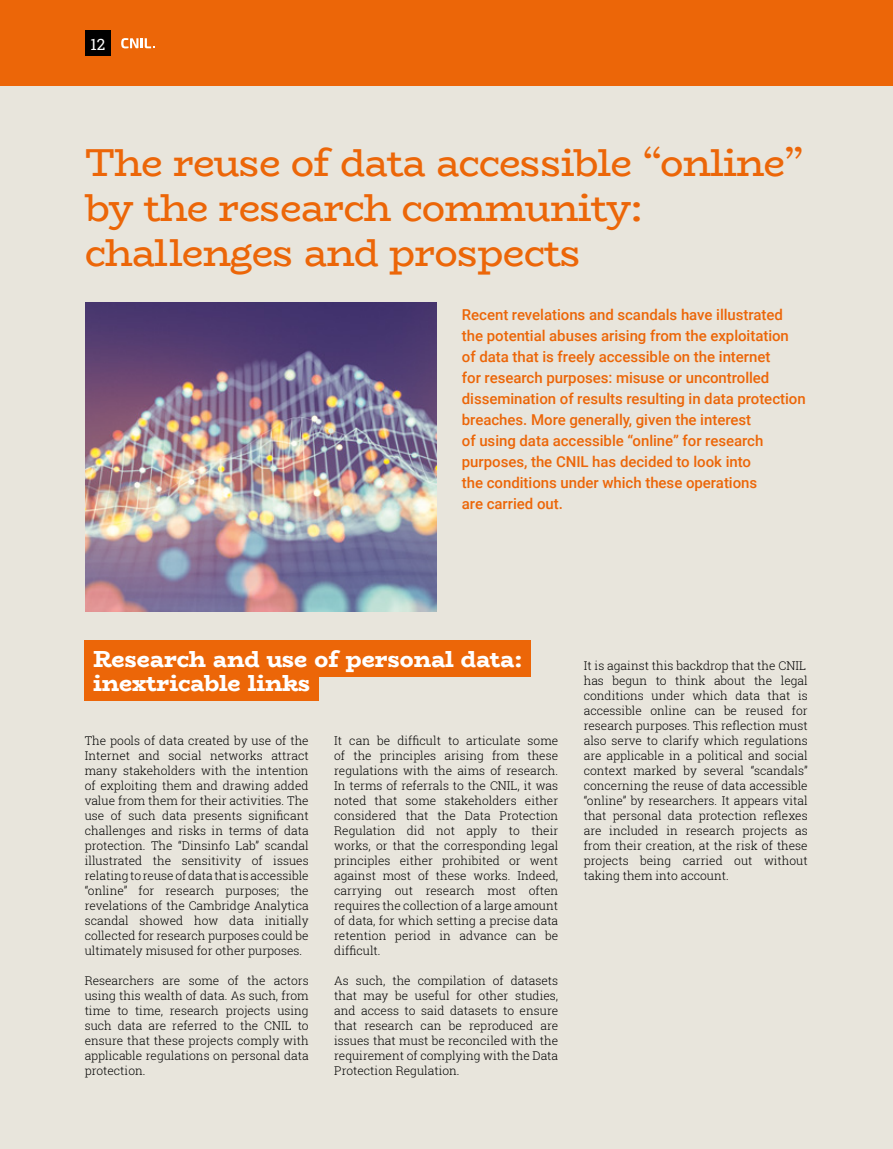
<style>
.page{position:relative;width:893px;height:1149px;background:#fff}
.page>*{position:absolute;margin:0;border:0;box-sizing:border-box;transform-origin:0 0}
.t1{font:39px/45px "Bio Rhyme";letter-spacing:-.025em;color:#ec6608}
.t2{font:800 23.25px/24px "Bio Rhyme";letter-spacing:-.005em;color:#fff}
.t3{font:15.45px "Roboto Slab";color:#fff}
.t4{font:500 15px/21px "Roboto";letter-spacing:-.005em;color:#ec6608}
.t5{font:300 12px/15px "Roboto Slab";color:#000;text-align:justify}
</style>
<div class="page">
<div style="left:0;top:0;width:893px;height:1148px;background:#e8e5dc"></div>
<div style="left:0;top:0;width:893px;height:85px;background:#ec6608"></div>
<div style="left:85px;top:30px;width:26px;height:26px;background:#000"></div>
<svg style="left:121px;top:38px;width:34px;height:10px"></svg>
<div style="left:85px;top:640px;width:446px;height:36px;background:#ec6608"></div>
<div style="left:85px;top:664px;width:234px;height:36px;background:#ec6608"></div>
<img style="left:85px;top:302px;width:351px;height:309px">
<p class="t3" style="left:90px;top:34px;width:16px">12</p>
<h1 class="t1" style="left:85px;top:139px;width:721px">The reuse of data accessible “online” by the research community: challenges and prospects</h1>
<p class="t4" style="left:462px;top:303px;width:345px">Recent revelations and scandals have illustrated the potential abuses arising from the exploitation of data that is freely accessible on the internet<br>for research purposes: misuse or uncontrolled dissemination of results resulting in data protection breaches. More generally, given the interest<br>of using data accessible “online” for research purposes, the CNIL has decided to look into<br>the conditions under which these operations<br>are carried out.</p>
<h2 class="t2" style="left:93px;top:645px;width:431px">Research and use of personal data: inextricable links</h2>
<p class="t5" style="left:85px;top:732px;width:226px">The pools of data created by use of the Internet and social networks attract many stakeholders with the intention of exploiting them and drawing added value from them for their activities. The use of such data presents significant challenges and risks in terms of data protection. The “Dinsinfo Lab” scandal illustrated the sensitivity of issues relating to reuse of data that is accessible “online” for research purposes; the revelations of the Cambridge Analytica scandal showed how data initially collected for research purposes could be ultimately misused for other purposes.</p>
<p class="t5" style="left:85px;top:972px;width:226px">Researchers are some of the actors using this wealth of data. As such, from time to time, research projects using such data are referred to the CNIL to ensure that these projects comply with applicable regulations on personal data protection.</p>
<p class="t5" style="left:334px;top:732px;width:226px">It can be difficult to articulate some of the principles arising from these regulations with the aims of research.<br>In terms of referrals to the CNIL, it was noted that some stakeholders either considered that the Data Protection Regulation did not apply to their works, or that the corresponding legal principles either prohibited or went against most of these works. Indeed, carrying out research most often requires the collection of a large amount of data, for which setting a precise data retention period in advance can be difficult.</p>
<p class="t5" style="left:334px;top:972px;width:226px">As such, the compilation of datasets that may be useful for other studies, and access to said datasets to ensure that research can be reproduced are issues that must be reconciled with the requirement of complying with the Data Protection Regulation.</p>
<p class="t5" style="left:584px;top:657px;width:226px;text-align:left">It is against this backdrop that the CNIL has begun to think about the legal conditions under which data that is accessible online can be reused for research purposes. This reflection must also serve to clarify which regulations are applicable in a political and social context marked by several “scandals” concerning the reuse of data accessible “online” by researchers. It appears vital that personal data protection reflexes are included in research projects as from their creation, at the risk of these projects being carried out without taking them into account.</p>
</div>
